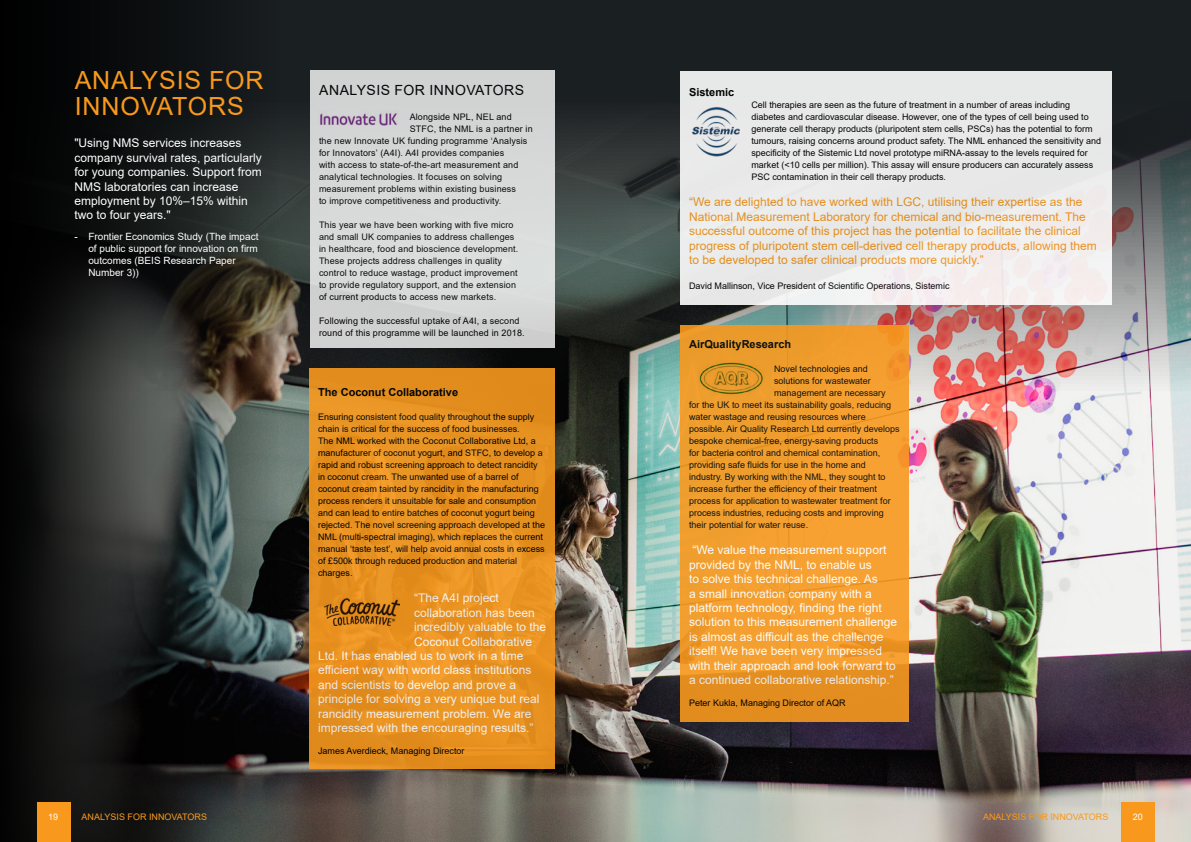
<style>
.page{position:relative;width:1191px;height:842px;background:#1a1f22}
.page>*{position:absolute;margin:0;border:0;box-sizing:border-box;transform-origin:0 0}
.t1{font:25px/26px "Arial";letter-spacing:.035em;color:#f8991d}
.t2{font:14px "Arial";letter-spacing:.035em;color:#000}
.t3{font:12px/14.4px "Arial";color:#fff}
.t4{font:12px/14.4px "Arial";color:#f8991d}
.t5{font:700 11px "Arial";color:#000}
.t6{font:10px/12px "Arial";color:#fff}
.t7{font:9px/12px "Arial";color:#000}
.t8{font:9px "Arial";color:#f8991d}
.t9{font:9px "Arial";color:#fff}
</style>
<div class="page">
<img style="left:279px;top:102px;width:912px;height:740px">
<svg style="left:0;top:0;width:279px;height:842px"></svg>
<div style="left:37px;top:802px;width:34px;height:40px;background:#f8991d"></div>
<div style="left:1121px;top:802px;width:33px;height:40px;background:#f8991d"></div>
<div style="left:680px;top:71px;width:431px;height:234px;background:linear-gradient(to right,#e8e9e9,#edebeb)"></div>
<img style="left:691px;top:106px;width:48px;height:50px">
<div style="left:680px;top:325px;width:229px;height:396px;background:linear-gradient(to bottom,#f3a131,#ee9829)"></div>
<img style="left:698px;top:361px;width:68px;height:35px">
<div style="left:309px;top:368px;width:246px;height:401px;background:#e79020"></div>
<img style="left:324px;top:598px;width:76px;height:28px">
<div style="left:310px;top:71px;width:245px;height:277px;background:#d6d7d7"></div>
<img style="left:320px;top:113px;width:78px;height:13px">
<h1 class="t1" style="left:75px;top:67px;width:190px">ANALYSIS FOR<br>INNOVATORS</h1>
<h3 class="t3" style="left:74px;top:136px;width:189px">"Using NMS services increases company survival rates, particularly for young companies. Support from<br>NMS laboratories can increase employment by 10%–15% within two to four years."</h3>
<p class="t6" style="left:88px;top:230px;width:172px;text-indent:-14px">- Frontier Economics Study (The impact of public support for innovation on firm outcomes (BEIS Research Paper<br>Number 3))</p>
<h2 class="t2" style="left:319px;top:81px;width:206px">ANALYSIS FOR INNOVATORS</h2>
<p class="t7" style="left:410px;top:111px;width:104px">Alongside NPL, NEL and</p>
<p class="t7" style="left:410px;top:123px;width:124px">STFC, the NML is a partner in</p>
<p class="t7" style="left:319px;top:135px;width:210px">the new Innovate UK funding programme ‘Analysis</p>
<p class="t7" style="left:319px;top:147px;width:187px">for Innovators’ (A4I). A4I provides companies</p>
<p class="t7" style="left:319px;top:159px;width:201px">with access to state-of-the-art measurement and</p>
<p class="t7" style="left:319px;top:171px;width:185px">analytical technologies. It focuses on solving</p>
<p class="t7" style="left:319px;top:183px;width:199px">measurement problems within existing business</p>
<p class="t7" style="left:319px;top:195px;width:184px">to improve competitiveness and productivity.</p>
<p class="t7" style="left:319px;top:219px;width:201px">This year we have been working with five micro and small UK companies to address challenges in healthcare, food and bioscience development.<br>These projects address challenges in quality control to reduce wastage, product improvement to provide regulatory support, and the extension of current products to access new markets.</p>
<p class="t7" style="left:319px;top:315px;width:207px">Following the successful uptake of A4I, a second round of this programme will be launched in 2018.</p>
<p class="t5" style="left:318px;top:384px;width:141px">The Coconut Collaborative</p>
<p class="t7" style="left:318px;top:411px;width:228px">Ensuring consistent food quality throughout the supply chain is critical for the success of food businesses.<br>The NML worked with the Coconut Collaborative Ltd, a manufacturer of coconut yogurt, and STFC, to develop a rapid and robust screening approach to detect rancidity in coconut cream. The unwanted use of a barrel of coconut cream tainted by rancidity in the manufacturing process renders it unsuitable for sale and consumption and can lead to entire batches of coconut yogurt being rejected. The novel screening approach developed at the NML (multi-spectral imaging), which replaces the current manual ‘taste test’, will help avoid annual costs in excess of £500k through reduced production and material charges.</p>
<h3 class="t3" style="left:414px;top:591px;width:86px">“The A4I project</h3>
<h3 class="t3" style="left:414px;top:605px;width:122px">collaboration has been</h3>
<h3 class="t3" style="left:414px;top:620px;width:134px">incredibly valuable to the</h3>
<h3 class="t3" style="left:414px;top:634px;width:120px">Coconut Collaborative</h3>
<h3 class="t3" style="left:318px;top:649px;width:207px">Ltd. It has enabled us to work in a time</h3>
<h3 class="t3" style="left:318px;top:663px;width:215px">efficient way with world class institutions</h3>
<h3 class="t3" style="left:318px;top:677px;width:200px">and scientists to develop and prove a</h3>
<h3 class="t3" style="left:318px;top:692px;width:223px">principle for solving a very unique but real</h3>
<h3 class="t3" style="left:318px;top:706px;width:215px">rancidity measurement problem. We are</h3>
<h3 class="t3" style="left:318px;top:721px;width:217px">impressed with the encouraging results.”</h3>
<p class="t7" style="left:318px;top:744px;width:148px">James Averdieck, Managing Director</p>
<p class="t5" style="left:689px;top:84px;width:47px">Sistemic</p>
<p class="t7" style="left:751px;top:99px;width:351px">Cell therapies are seen as the future of treatment in a number of areas including diabetes and cardiovascular disease. However, one of the types of cell being used to generate cell therapy products (pluripotent stem cells, PSCs) has the potential to form tumours, raising concerns around product safety. The NML enhanced the sensitivity and specificity of the Sistemic Ltd novel prototype miRNA-assay to the levels required for market (&lt;10 cells per million). This assay will ensure producers can accurately assess PSC contamination in their cell therapy products.</p>
<p class="t4" style="left:689px;top:195px;width:409px">“We are delighted to have worked with LGC, utilising their expertise as the National Measurement Laboratory for chemical and bio-measurement. The successful outcome of this project has the potential to facilitate the clinical progress of pluripotent stem cell-derived cell therapy products, allowing them to be developed to safer clinical products more quickly.”</p>
<p class="t7" style="left:689px;top:280px;width:262px">David Mallinson, Vice President of Scientific Operations, Sistemic</p>
<p class="t5" style="left:689px;top:336px;width:104px">AirQualityResearch</p>
<p class="t7" style="left:774px;top:363px;width:95px">Novel technologies and</p>
<p class="t7" style="left:774px;top:375px;width:98px">solutions for wastewater</p>
<p class="t7" style="left:774px;top:387px;width:113px">management are necessary</p>
<p class="t7" style="left:689px;top:399px;width:204px">for the UK to meet its sustainability goals, reducing</p>
<p class="t7" style="left:689px;top:411px;width:178px">water wastage and reusing resources where</p>
<p class="t7" style="left:689px;top:423px;width:212px">possible. Air Quality Research Ltd currently develops</p>
<p class="t7" style="left:689px;top:435px;width:191px">bespoke chemical-free, energy-saving products</p>
<p class="t7" style="left:689px;top:447px;width:193px">for bacteria control and chemical contamination,</p>
<p class="t7" style="left:689px;top:459px;width:178px">providing safe fluids for use in the home and</p>
<p class="t7" style="left:689px;top:471px;width:198px">industry. By working with the NML, they sought to</p>
<p class="t7" style="left:689px;top:483px;width:189px">increase further the efficiency of their treatment</p>
<p class="t7" style="left:689px;top:495px;width:203px">process for application to wastewater treatment for</p>
<p class="t7" style="left:689px;top:507px;width:196px">process industries, reducing costs and improving</p>
<p class="t7" style="left:689px;top:519px;width:121px">their potential for water reuse.</p>
<p class="t3" style="left:689px;top:543px;width:210px">“We value the measurement support provided by the NML, to enable us<br>to solve this technical challenge. As<br>a small innovation company with a platform technology, finding the right solution to this measurement challenge is almost as difficult as the challenge itself! We have been very impressed with their approach and look forward to a continued collaborative relationship.”</p>
<p class="t7" style="left:689px;top:696px;width:158px">Peter Kukla, Managing Director of AQR</p>
<p class="t9" style="left:48px;top:811px;width:12px">19</p>
<p class="t8" style="left:82px;top:810px;width:127px">ANALYSIS FOR INNOVATORS</p>
<p class="t8" style="left:983px;top:810px;width:127px">ANALYSIS FOR INNOVATORS</p>
<p class="t9" style="left:1133px;top:811px;width:12px">20</p>
</div>
